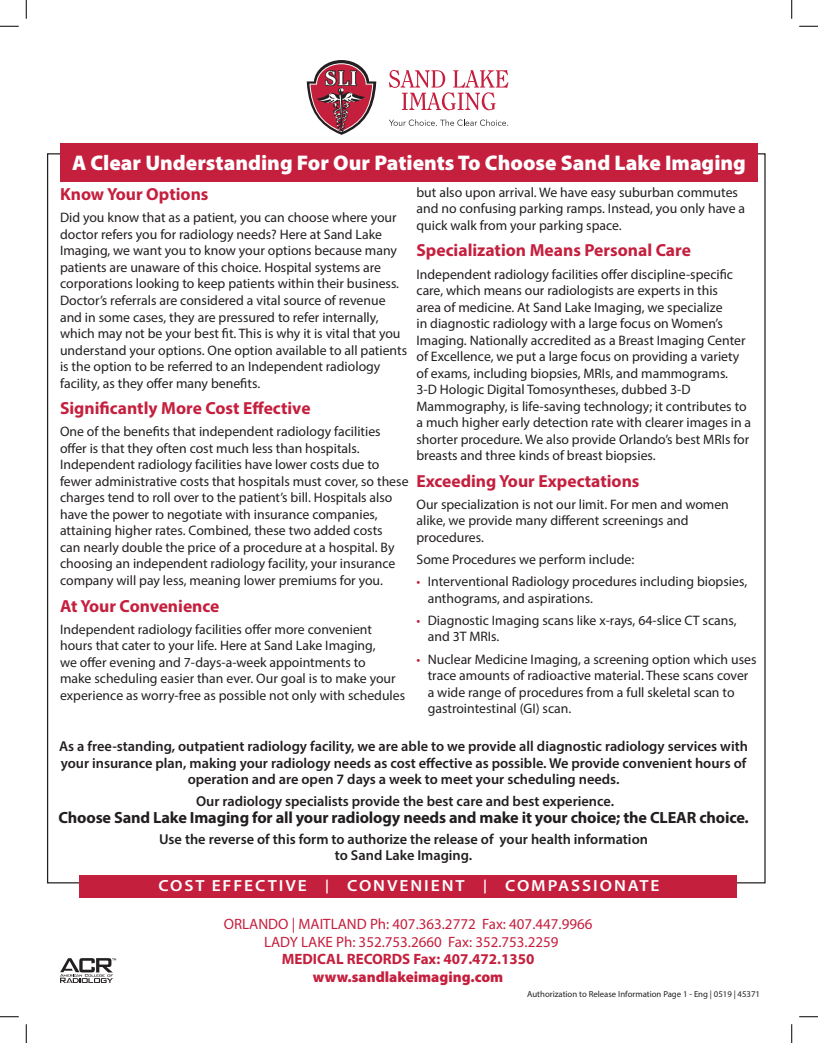
<style>
.page{position:relative;width:818px;height:1043px;background:#fff}
.page>*{position:absolute;margin:0;border:0;box-sizing:border-box;transform-origin:0 0}
.t1{font:900 21.25px "Myriad Pro";color:#fff}
.t2{font:700 17.5px "Myriad Pro";color:#c51f3e}
.t3{font:700 16.25px "Myriad Pro";letter-spacing:-.01em;color:#231f20}
.t4{font:600 16.12px "Myriad Pro";letter-spacing:.11em;color:#fff;scale:1.09 1}
.t5{font:15px/17.5px "Myriad Pro";color:#c51f3e;text-align:center}
.t6{font:700 15px "Myriad Pro";color:#c51f3e}
.t7{font:900 15px "Myriad Pro";color:#c51f3e}
.t8{font:600 14.38px/16.2px "Myriad Pro";color:#231f20;text-align:center}
.t9{font:13.75px/16.5px "Myriad Pro";color:#231f20}
.t10{font:8.75px "Myriad Pro";color:#231f20}
.s1{color:#c51f3e}
.s2{font-size:13.75px}
</style>
<div class="page">
<svg style="left:60px;top:958px;width:56px;height:24px"></svg>
<div style="left:60px;top:143px;width:698px;height:38px;background:#c51f3e"></div>
<svg style="left:389px;top:70px;width:119px;height:40px"></svg>
<svg style="left:307px;top:60px;width:69px;height:75px"></svg>
<svg style="left:389px;top:119px;width:119px;height:7px"></svg>
<div style="left:79px;top:875px;width:657px;height:23px;background:#c51f3e"></div>
<svg style="left:0;top:25px;width:19px;height:2px"></svg>
<svg style="left:799px;top:25px;width:19px;height:2px"></svg>
<svg style="left:0;top:1016px;width:19px;height:1px"></svg>
<svg style="left:799px;top:1016px;width:19px;height:1px"></svg>
<svg style="left:25px;top:0;width:2px;height:19px"></svg>
<svg style="left:25px;top:1024px;width:2px;height:18px"></svg>
<svg style="left:791px;top:0;width:1px;height:19px"></svg>
<svg style="left:791px;top:1024px;width:1px;height:18px"></svg>
<h1 class="t1" style="left:72px;top:149px;width:675px">A Clear Understanding For Our Patients To Choose Sand Lake Imaging</h1>
<p class="t2" style="left:60px;top:183px;width:150px">Know Your Options</p>
<p class="t9" style="left:60px;top:209px;width:348px">Did you know that as a patient, you can choose where your doctor refers you for radiology needs? Here at Sand Lake Imaging, we want you to know your options because many patients are unaware of this choice. Hospital systems are corporations looking to keep patients within their business.<br>Doctor’s referrals are considered a vital source of revenue and in some cases, they are pressured to refer internally, which may not be your best fit. This is why it is vital that you understand your options. One option available to all patients is the option to be referred to an Independent radiology facility, as they offer many benefits.</p>
<p class="t2" style="left:60px;top:397px;width:252px">Significantly More Cost Effective</p>
<p class="t9" style="left:60px;top:423px;width:350px">One of the benefits that independent radiology facilities offer is that they often cost much less than hospitals.<br>Independent radiology facilities have lower costs due to fewer administrative costs that hospitals must cover, so these charges tend to roll over to the patient’s bill. Hospitals also have the power to negotiate with insurance companies, attaining higher rates. Combined, these two added costs<br>can nearly double the price of a procedure at a hospital. By choosing an independent radiology facility, your insurance company will pay less, meaning lower premiums for you.</p>
<p class="t2" style="left:60px;top:594px;width:161px">At Your Convenience</p>
<p class="t9" style="left:60px;top:620px;width:346px">Independent radiology facilities offer more convenient hours that cater to your life. Here at Sand Lake Imaging,<br>we offer evening and 7-days-a-week appointments to<br>make scheduling easier than ever. Our goal is to make your experience as worry-free as possible not only with schedules</p>
<p class="t9" style="left:416px;top:184px;width:330px">but also upon arrival. We have easy suburban commutes and no confusing parking ramps. Instead, you only have a quick walk from your parking space.</p>
<p class="t2" style="left:416px;top:239px;width:276px">Specialization Means Personal Care</p>
<p class="t9" style="left:416px;top:265px;width:336px">Independent radiology facilities offer discipline-specific care, which means our radiologists are experts in this<br>area of medicine. At Sand Lake Imaging, we specialize<br>in diagnostic radiology with a large focus on Women’s Imaging. Nationally accredited as a Breast Imaging Center of Excellence, we put a large focus on providing a variety of exams, including biopsies, MRIs, and mammograms.<br>3-D Hologic Digital Tomosyntheses, dubbed 3-D Mammography, is life-saving technology; it contributes to a much higher early detection rate with clearer images in a shorter procedure. We also provide Orlando’s best MRIs for breasts and three kinds of breast biopsies.</p>
<p class="t2" style="left:416px;top:469px;width:224px">Exceeding Your Expectations</p>
<p class="t9" style="left:416px;top:496px;width:314px">Our specialization is not our limit. For men and women alike, we provide many different screenings and procedures.</p>
<p class="t9" style="left:416px;top:551px;width:219px">Some Procedures we perform include:</p>
<p class="t9" style="left:427px;top:573px;width:321px;text-indent:-11px"><span class="s1">•</span> Interventional Radiology procedures including biopsies, anthograms, and aspirations.</p>
<p class="t9" style="left:427px;top:612px;width:310px;text-indent:-11px"><span class="s1">•</span> Diagnostic Imaging scans like x-rays, 64-slice CT scans, and 3T MRIs.</p>
<p class="t9" style="left:427px;top:650px;width:330px;text-indent:-11px"><span class="s1">•</span> Nuclear Medicine Imaging, a screening option which uses trace amounts of radioactive material. These scans cover a wide range of procedures from a full skeletal scan to gastrointestinal (GI) scan.</p>
<p class="t8" style="left:59px;top:738px;width:690px">As a free-standing, outpatient radiology facility, we are able to we provide all diagnostic radiology services with your insurance plan, making your radiology needs as cost effective as possible. We provide convenient hours of operation and are open 7 days a week to meet your scheduling needs.</p>
<p class="t8" style="left:196px;top:792px;width:419px">Our radiology specialists provide the best care and best experience.</p>
<p class="t3" style="left:58px;top:807px;width:692px">Choose Sand Lake Imaging for all your radiology needs and make it your choice; the CLEAR choice.</p>
<p class="t8" style="left:159px;top:830px;width:490px">Use the reverse of this form to authorize the release of your health information to Sand Lake Imaging.</p>
<p class="t4" style="left:158px;top:875px;width:461px">COST EFFECTIVE <span class="s2">|</span> CONVENIENT <span class="s2">|</span> COMPASSIONATE</p>
<p class="t5" style="left:224px;top:915px;width:370px">ORLANDO | MAITLAND Ph: 407.363.2772 Fax: 407.447.9966<br>LADY LAKE Ph: 352.753.2660 Fax: 352.753.2259</p>
<p class="t6" style="left:282px;top:949px;width:254px">MEDICAL RECORDS Fax: 407.472.1350</p>
<p class="t7" style="left:313px;top:966px;width:192px">www.sandlakeimaging.com</p>
<p class="t10" style="left:527px;top:988px;width:234px">Authorization to Release Information Page 1 - Eng | 0519 | 45371</p>
</div>
